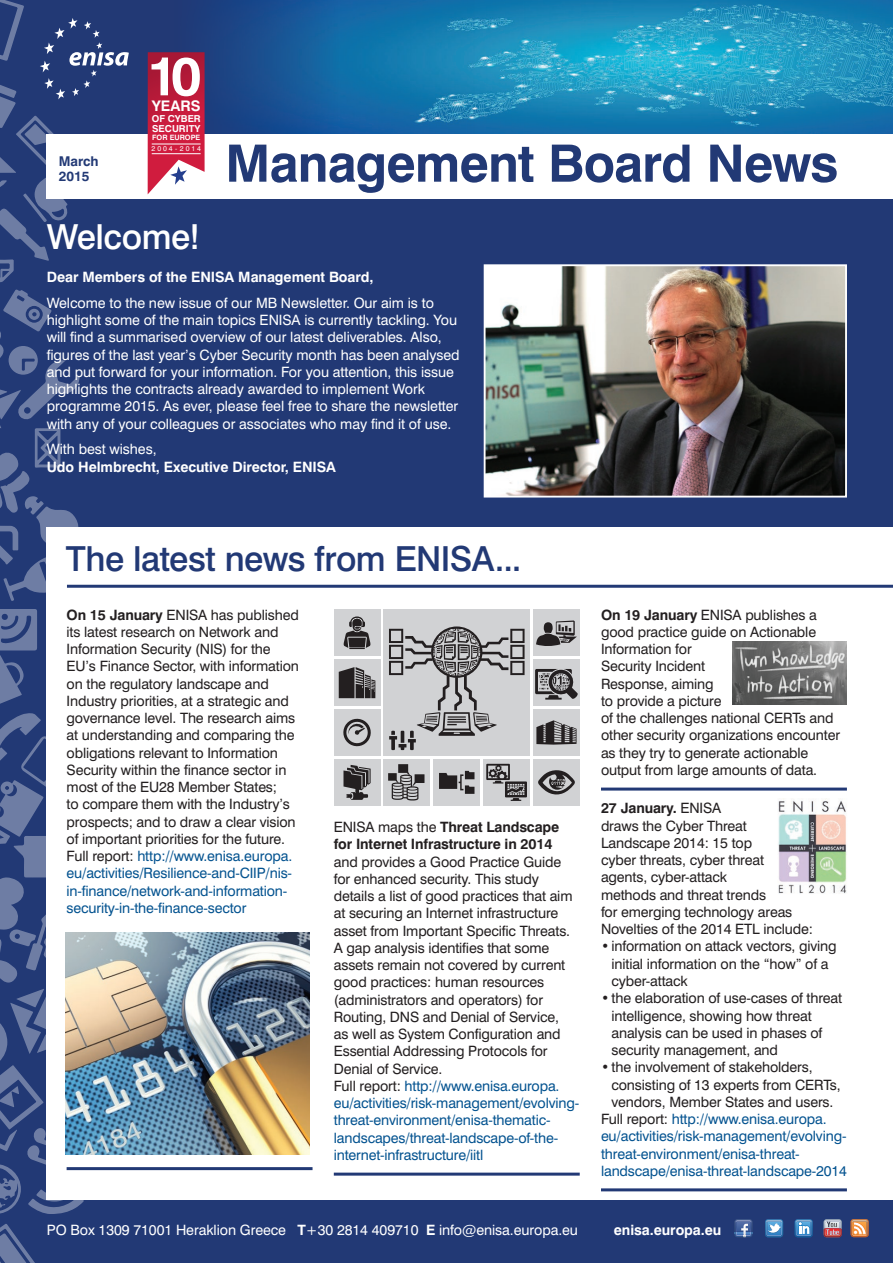
<style>
.page{position:relative;width:893px;height:1263px;background:#fff}
.page>*{position:absolute;margin:0;border:0;box-sizing:border-box;transform-origin:0 0}
.t1{font:700 54px "Swiss 721 BT";color:#fff}
.t2{font:700 51.6px "Swiss 721 BT";letter-spacing:-.015em;color:#223975}
.t3{font:500 34.5px "Swiss 721 BT";letter-spacing:-.015em;color:#223975}
.t4{font:500 34.5px "Swiss 721 BT";letter-spacing:-.015em;color:#fff}
.t5{font:700 14.55px "Swiss 721 BT";color:#fff}
.t6{font:14.25px/17.2px "Swiss 721 BT";letter-spacing:-.01em;color:#231f20}
.t7{font:14.25px/17.2px "Swiss 721 BT";letter-spacing:-.005em;color:#fff}
.t8{font:14.25px "Swiss 721 BT";letter-spacing:-.01em;color:#045390}
.t9{font:700 14.25px "Swiss 721 BT";letter-spacing:-.005em;color:#fff}
.t10{font:700 14.25px/17.2px "Swiss 721 BT";letter-spacing:-.01em;color:#231f20}
.t11{font:700 13.5px/15px "Swiss 721 BT";letter-spacing:-.005em;color:#223975}
.t12{font:700 9.6px/10.1px "Swiss 721 BT";color:#fff}
.t13{font:700 7.35px "Swiss 721 BT";color:#fff}
.t14{font:7.05px "Swiss 721 BT";letter-spacing:.275em;color:#fff}
.s1{font-weight:700}
.s2{color:#045390}
.s3{font-weight:400}
.s4{color:#231f20}
</style>
<div class="page">
<div style="left:0;top:199px;width:893px;height:1064px;background:#223975"></div>
<img style="left:475px;top:0;width:418px;height:134px">
<svg style="left:129px;top:0;width:346px;height:134px;background:#185d99"></svg>
<svg style="left:0;top:609px;width:84px;height:605px;background:#425589"></svg>
<svg style="left:0;top:1223px;width:36px;height:40px"></svg>
<svg style="left:0;top:289px;width:80px;height:312px;background:#394d83"></svg>
<svg style="left:0;top:0;width:129px;height:282px"></svg>
<svg style="left:148px;top:52px;width:57px;height:142px;background:#c73e5a"></svg>
<hr style="left:152px;top:153px;width:49px;height:1px;background:#fff">
<hr style="left:152px;top:144px;width:49px;height:1px;background:#fff">
<div style="left:47px;top:527px;width:846px;height:673px;background:#fff"></div>
<svg style="left:734px;top:1219px;width:18px;height:18px"></svg>
<img style="left:735px;top:1220px;width:16px;height:3px">
<svg style="left:765px;top:1219px;width:18px;height:18px"></svg>
<svg style="left:795px;top:1219px;width:18px;height:18px"></svg>
<svg style="left:824px;top:1219px;width:18px;height:18px"></svg>
<img style="left:825px;top:1228px;width:2px;height:8px">
<img style="left:825px;top:1223px;width:16px;height:5px">
<img style="left:827px;top:1228px;width:14px;height:8px">
<img style="left:825px;top:1220px;width:16px;height:3px">
<svg style="left:851px;top:1219px;width:18px;height:18px"></svg>
<img style="left:487px;top:267px;width:357px;height:227px">
<div style="left:484px;top:264px;width:363px;height:233px;border:2px solid #fff"></div>
<hr style="left:67px;top:585px;width:826px;height:3px;background:#223975">
<hr style="left:67px;top:1167px;width:246px;height:3px;background:#223975">
<hr style="left:334px;top:1172px;width:246px;height:3px;background:#223975">
<hr style="left:601px;top:787px;width:246px;height:3px;background:#223975">
<hr style="left:601px;top:1188px;width:246px;height:3px;background:#223975">
<img style="left:66px;top:932px;width:244px;height:222px">
<div style="left:384px;top:609px;width:146px;height:147px;background:#d1d2d4"></div>
<div style="left:334px;top:609px;width:46px;height:47px;background:#d1d2d4"></div>
<div style="left:334px;top:659px;width:46px;height:47px;background:#d1d2d4"></div>
<div style="left:334px;top:709px;width:46px;height:47px;background:#d1d2d4"></div>
<div style="left:334px;top:759px;width:46px;height:47px;background:#d1d2d4"></div>
<div style="left:384px;top:759px;width:46px;height:47px;background:#d1d2d4"></div>
<div style="left:433px;top:759px;width:47px;height:47px;background:#d1d2d4"></div>
<div style="left:483px;top:759px;width:47px;height:47px;background:#d1d2d4"></div>
<div style="left:533px;top:609px;width:47px;height:47px;background:#d1d2d4"></div>
<div style="left:533px;top:659px;width:47px;height:47px;background:#d1d2d4"></div>
<div style="left:533px;top:709px;width:47px;height:47px;background:#d1d2d4"></div>
<div style="left:533px;top:759px;width:47px;height:47px;background:#d1d2d4"></div>
<svg style="left:439px;top:771px;width:35px;height:23px"></svg>
<svg style="left:536px;top:620px;width:41px;height:26px"></svg>
<svg style="left:343px;top:718px;width:28px;height:29px"></svg>
<svg style="left:389px;top:626px;width:136px;height:124px"></svg>
<svg style="left:343px;top:616px;width:28px;height:33px"></svg>
<svg style="left:536px;top:720px;width:40px;height:25px"></svg>
<svg style="left:388px;top:764px;width:36px;height:37px"></svg>
<svg style="left:486px;top:764px;width:41px;height:37px"></svg>
<svg style="left:339px;top:667px;width:36px;height:31px"></svg>
<svg style="left:535px;top:669px;width:43px;height:31px"></svg>
<svg style="left:538px;top:770px;width:37px;height:25px"></svg>
<svg style="left:343px;top:765px;width:28px;height:35px"></svg>
<img style="left:732px;top:641px;width:115px;height:63px">
<img style="left:778px;top:799px;width:69px;height:95px">
<p class="t11" style="left:59px;top:154px;width:41px">March<br>2015</p>
<h1 class="t1" style="left:147px;top:43px;width:56px">10</h1>
<p class="t5" style="left:152px;top:97px;width:50px">YEARS</p>
<p class="t12" style="left:152px;top:113px;width:51px">OF CYBER<br>SECURITY</p>
<p class="t13" style="left:152px;top:133px;width:50px">FOR EUROPE</p>
<p class="t14" style="left:152px;top:144px;width:51px">2004-2014</p>
<h2 class="t2" style="left:225px;top:132px;width:614px">Management Board News</h2>
<h3 class="t4" style="left:47px;top:215px;width:155px">Welcome!</h3>
<p class="t9" style="left:47px;top:268px;width:328px">Dear Members of the ENISA Management Board,</p>
<p class="t7" style="left:47px;top:294px;width:414px">Welcome to the new issue of our MB Newsletter. Our aim is to highlight some of the main topics ENISA is currently tackling. You will find a summarised overview of our latest deliverables. Also, figures of the last year’s Cyber Security month has been analysed and put forward for your information. For you attention, this issue highlights the contracts already awarded to implement Work programme 2015. As ever, please feel free to share the newsletter with any of your colleagues or associates who may find it of use.</p>
<p class="t7" style="left:47px;top:441px;width:111px">With best wishes,</p>
<p class="t9" style="left:47px;top:458px;width:291px">Udo Helmbrecht, Executive Director, ENISA</p>
<h3 class="t3" style="left:66px;top:538px;width:457px">The latest news from ENISA...</h3>
<p class="t6" style="left:67px;top:606px;width:234px"><span class="s1">On 15 January</span> ENISA has published its latest research on Network and Information Security (NIS) for the EU’s Finance Sector, with information on the regulatory landscape and Industry priorities, at a strategic and governance level. The research aims at understanding and comparing the obligations relevant to Information Security within the finance sector in most of the EU28 Member States;<br>to compare them with the Industry’s prospects; and to draw a clear vision of important priorities for the future.<br>Full report: <span class="s2">http://www.enisa.europa. eu/activities/Resilience-and-CIIP/nis&shy;in-finance/network-and-information&shy;security-in-the-finance-sector</span></p>
<p class="t10" style="left:334px;top:818px;width:227px"><span class="s3">ENISA maps the</span> Threat Landscape for Internet Infrastructure in 2014</p>
<p class="t6" style="left:334px;top:853px;width:247px">and provides a Good Practice Guide for enhanced security. This study details a list of good practices that aim at securing an Internet infrastructure asset from Important Specific Threats.<br>A gap analysis identifies that some assets remain not covered by current good practices: human resources (administrators and operators) for Routing, DNS and Denial of Service,<br>as well as System Configuration and Essential Addressing Protocols for Denial of Service.<br>Full report: <span class="s2">http://www.enisa.europa. eu/activities/risk-management/evolving&shy;threat-environment/enisa-thematic&shy;landscapes/threat-landscape-of-the&shy;internet-infrastructure/iitl</span></p>
<p class="t6" style="left:601px;top:606px;width:241px"><span class="s1">On 19 January</span> ENISA publishes a good practice guide on Actionable<br>Information for<br>Security Incident<br>Response, aiming<br>to provide a picture<br>of the challenges national CERTs and other security organizations encounter as they try to generate actionable output from large amounts of data.</p>
<p class="t6" style="left:601px;top:799px;width:213px"><span class="s1">27 January.</span> ENISA<br>draws the Cyber Threat<br>Landscape 2014: 15 top<br>cyber threats, cyber threat agents, cyber-attack<br>methods and threat trends<br>for emerging technology areas<br>Novelties of the 2014 ETL include:</p>
<p class="t6" style="left:611px;top:938px;width:227px;text-indent:-11px">• information on attack vectors, giving initial information on the “how” of a cyber-attack</p>
<p class="t6" style="left:611px;top:989px;width:232px;text-indent:-11px">• the elaboration of use-cases of threat intelligence, showing how threat analysis can be used in phases of security management, and</p>
<p class="t6" style="left:601px;top:1058px;width:213px">• the involvement of stakeholders,</p>
<p class="t6" style="left:611px;top:1076px;width:231px">consisting of 13 experts from CERTs,</p>
<p class="t6" style="left:611px;top:1093px;width:223px">vendors, Member States and users.</p>
<p class="t8" style="left:601px;top:1110px;width:227px"><span class="s4">Full report:</span> http://www.enisa.europa.</p>
<p class="t8" style="left:601px;top:1127px;width:247px">eu/activities/risk-management/evolving-</p>
<p class="t8" style="left:601px;top:1145px;width:200px">threat-environment/enisa-threat-</p>
<p class="t8" style="left:601px;top:1162px;width:248px">landscape/enisa-threat-landscape-2014</p>
<p class="t7" style="left:47px;top:1221px;width:533px">PO Box 1309 71001 Heraklion Greece <span class="s1">T</span>+30 2814 409710 <span class="s1">E</span> info@enisa.europa.eu</p>
<p class="t9" style="left:614px;top:1221px;width:109px">enisa.europa.eu</p>
</div>
